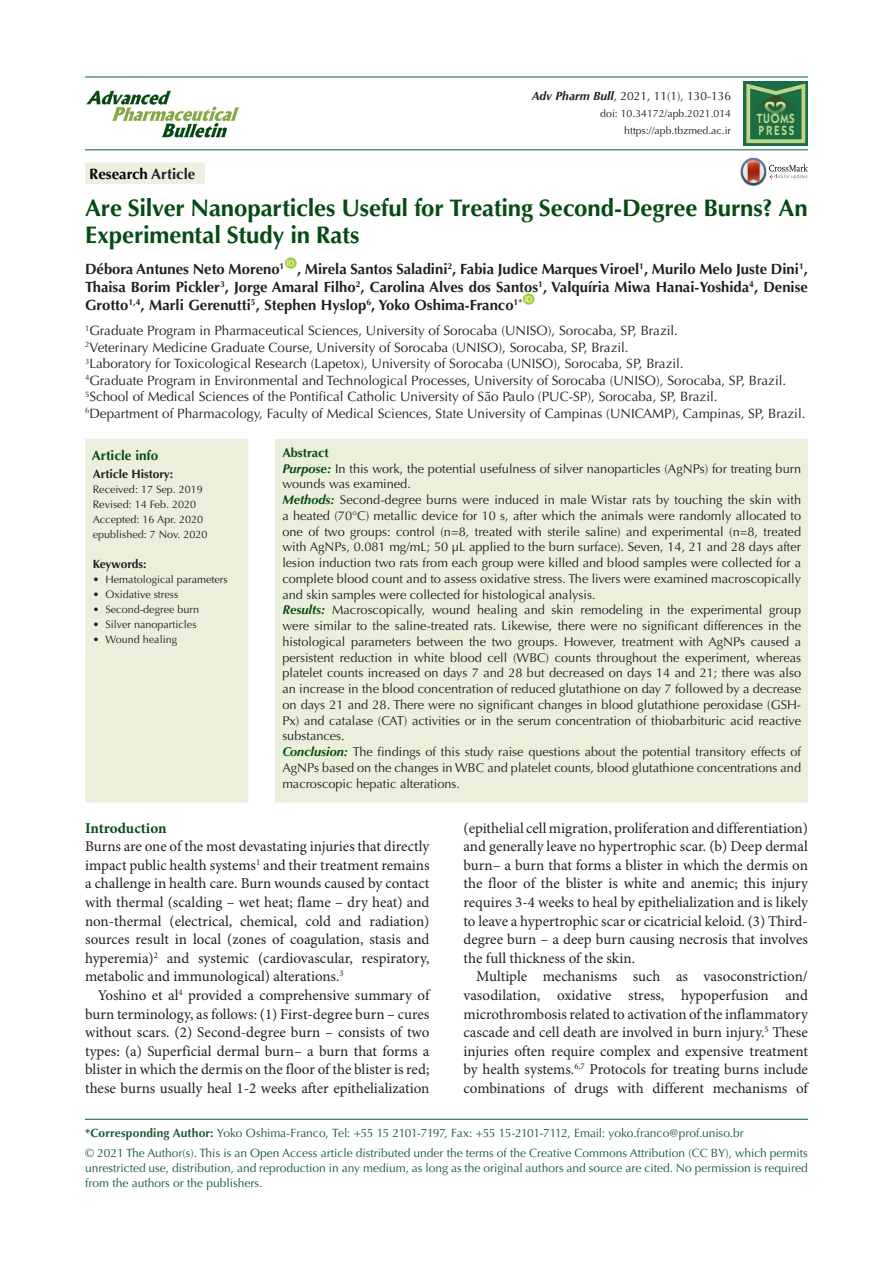
<style>
.page{position:relative;width:893px;height:1263px;background:#fff}
.page>*{position:absolute;margin:0;border:0;box-sizing:border-box;transform-origin:0 0}
.t1{font:700 24px/27px "Optima LT Std";letter-spacing:-.005em;color:#054b14}
.t2{font:15px/18.6px "Minion Pro";color:#231f20;text-align:justify}
.t3{font:700 15px "Optima LT Std";color:#040503}
.t4{font:700 15px "Minion Pro";letter-spacing:-.005em;color:#054b14}
.t5{font:700 14.85px/18px "Optima LT Std";color:#231f20;text-align:justify}
.t6{font:13.5px "Optima LT Std";color:#231f20}
.t7{font:700 13.5px "Optima LT Std";color:#054b14}
.t8{font:600 13.35px/11.7px "ITC Kabel Std";letter-spacing:.11em;color:#c1d888;scale:.85 1}
.t9{font:12.75px/15.8px "Optima LT Std";color:#231f20;text-align:justify}
.t10{font:700 12.75px "Optima LT Std";color:#054b14}
.corresponding{font:12px/15px "Optima LT Std";color:#195a37;text-align:justify}
.t11{font:12px "Optima LT Std";color:#231f20}
.t12{font:700 12px "Optima LT Std";color:#231f20}
.t13{font:700 12px "Optima LT Std";letter-spacing:-.02em;color:#231f20}
.t14{font:10.8px "Optima LT Std";color:#231f20}
.t15{font:10.5px "Optima LT Std";color:#231f20}
.t16{font:7.8px "Arial";color:#fff}
.s1{color:#231f20}
.s2{font-weight:700;font-style:italic}
.s3{font-weight:700;font-style:italic;color:#054b14}
.s4{font-weight:700}
</style>
<div class="page">
<hr style="left:85px;top:149px;width:723px;height:1px;background:#1e7252">
<hr style="left:85px;top:76px;width:723px;height:2px;background:#1e7252">
<div style="left:285px;top:257px;width:12px;height:12px;background:#a6ce39;border-radius:50%"></div>
<div style="left:523px;top:293px;width:12px;height:12px;background:#a6ce39;border-radius:50%"></div>
<div style="left:85px;top:162px;width:120px;height:22px;background:#ebf1de;border-radius:2px"></div>
<div style="left:85px;top:439px;width:163px;height:363px;background:#ebf0dc"></div>
<div style="left:275px;top:439px;width:533px;height:363px;background:#ebf0dc"></div>
<svg style="left:741px;top:158px;width:67px;height:27px"></svg>
<hr style="left:85px;top:1119px;width:723px;height:1px;background:#1e7252">
<img style="left:86px;top:90px;width:154px;height:48px">
<svg style="left:743px;top:81px;width:65px;height:65px"></svg>
<svg style="left:746px;top:84px;width:59px;height:59px;background:#478755"></svg>
<p class="t3" style="left:89px;top:165px;width:108px">Research <span class="s1">Article</span></p>
<p class="t11" style="left:532px;top:89px;width:201px"><span class="s2">Adv Pharm Bull</span>, 2021, 11(1), 130-136</p>
<p class="t15" style="left:600px;top:108px;width:132px">doi: 10.34172/apb.2021.014</p>
<p class="t15" style="left:624px;top:125px;width:108px">https://apb.tbzmed.ac.ir</p>
<p class="t8" style="left:757px;top:112px;width:46px">TUOMS<br>PRESS</p>
<p class="t1" style="left:85px;top:195px;width:724px">Are Silver Nanoparticles Useful for Treating Second-Degree Burns? An<br>Experimental Study in Rats</p>
<p class="t5" style="left:85px;top:260px;width:201px">Débora Antunes Neto Moreno<sup>1</sup></p>
<p class="t16" style="left:287px;top:258px;width:9px">ID</p>
<p class="t5" style="left:85px;top:260px;width:724px;text-indent:212px">, Mirela Santos Saladini<sup>2</sup>, Fabia Judice Marques Viroel<sup>1</sup>, Murilo Melo Juste Dini<sup>1</sup>, Thaisa Borim Pickler<sup>3</sup>, Jorge Amaral Filho<sup>2</sup>, Carolina Alves dos Santos<sup>1</sup>, Valquíria Miwa Hanai-Yoshida<sup>4</sup>, Denise Grotto<sup>1,4</sup>, Marli Gerenutti<sup>5</sup>, Stephen Hyslop<sup>6</sup>, Yoko Oshima-Franco<sup>1*</sup></p>
<p class="t16" style="left:525px;top:294px;width:9px">ID</p>
<p class="t6" style="left:85px;top:323px;width:594px"><sup>1</sup>Graduate Program in Pharmaceutical Sciences, University of Sorocaba (UNISO), Sorocaba, SP, Brazil.</p>
<p class="t6" style="left:85px;top:339px;width:545px"><sup>2</sup>Veterinary Medicine Graduate Course, University of Sorocaba (UNISO), Sorocaba, SP, Brazil.</p>
<p class="t6" style="left:85px;top:356px;width:600px"><sup>3</sup>Laboratory for Toxicological Research (Lapetox), University of Sorocaba (UNISO), Sorocaba, SP, Brazil.</p>
<p class="t6" style="left:85px;top:372px;width:703px"><sup>4</sup>Graduate Program in Environmental and Technological Processes, University of Sorocaba (UNISO), Sorocaba, SP, Brazil.</p>
<p class="t6" style="left:85px;top:389px;width:634px"><sup>5</sup>School of Medical Sciences of the Pontifical Catholic University of São Paulo (PUC-SP), Sorocaba, SP, Brazil.</p>
<p class="t6" style="left:85px;top:405px;width:722px"><sup>6</sup>Department of Pharmacology, Faculty of Medical Sciences, State University of Campinas (UNICAMP), Campinas, SP, Brazil.</p>
<p class="t7" style="left:92px;top:447px;width:68px">Article info</p>
<p class="t12" style="left:93px;top:467px;width:82px">Article History:</p>
<p class="t14" style="left:93px;top:483px;width:112px">Received: 17 Sep. 2019</p>
<p class="t14" style="left:93px;top:498px;width:105px">Revised: 14 Feb. 2020</p>
<p class="t14" style="left:93px;top:513px;width:112px">Accepted: 16 Apr. 2020</p>
<p class="t14" style="left:93px;top:528px;width:116px">epublished: 7 Nov. 2020</p>
<p class="t13" style="left:93px;top:557px;width:55px">Keywords:</p>
<p class="t14" style="left:93px;top:573px;width:137px">• Hematological parameters</p>
<p class="t14" style="left:93px;top:588px;width:87px">• Oxidative stress</p>
<p class="t14" style="left:93px;top:603px;width:108px">• Second-degree burn</p>
<p class="t14" style="left:93px;top:618px;width:105px">• Silver nanoparticles</p>
<p class="t14" style="left:93px;top:633px;width:86px">• Wound healing</p>
<p class="t10" style="left:282px;top:445px;width:48px">Abstract</p>
<p class="t9" style="left:282px;top:460px;width:520px"><span class="s3">Purpose:</span> In this work, the potential usefulness of silver nanoparticles (AgNPs) for treating burn wounds was examined.</p>
<p class="t9" style="left:282px;top:492px;width:520px"><span class="s3">Methods:</span> Second-degree burns were induced in male Wistar rats by touching the skin with a heated (70°C) metallic device for 10 s, after which the animals were randomly allocated to one of two groups: control (n=8, treated with sterile saline) and experimental (n=8, treated with AgNPs, 0.081 mg/mL; 50 µL applied to the burn surface). Seven, 14, 21 and 28 days after lesion induction two rats from each group were killed and blood samples were collected for a complete blood count and to assess oxidative stress. The livers were examined macroscopically and skin samples were collected for histological analysis.</p>
<p class="t9" style="left:282px;top:602px;width:520px"><span class="s3">Results:</span> Macroscopically, wound healing and skin remodeling in the experimental group were similar to the saline-treated rats. Likewise, there were no significant differences in the histological parameters between the two groups. However, treatment with AgNPs caused a persistent reduction in white blood cell (WBC) counts throughout the experiment, whereas platelet counts increased on days 7 and 28 but decreased on days 14 and 21; there was also an increase in the blood concentration of reduced glutathione on day 7 followed by a decrease on days 21 and 28. There were no significant changes in blood glutathione peroxidase (GSH-Px) and catalase (CAT) activities or in the serum concentration of thiobarbituric acid reactive substances.</p>
<p class="t9" style="left:282px;top:744px;width:520px"><span class="s3">Conclusion:</span> The findings of this study raise questions about the potential transitory effects of AgNPs based on the changes in WBC and platelet counts, blood glutathione concentrations and macroscopic hepatic alterations.</p>
<p class="t2" style="left:463px;top:819px;width:346px">(epithelial cell migration, proliferation and differentiation) and generally leave no hypertrophic scar. (b) Deep dermal burn– a burn that forms a blister in which the dermis on the floor of the blister is white and anemic; this injury requires 3-4 weeks to heal by epithelialization and is likely to leave a hypertrophic scar or cicatricial keloid. (3) Third&shy;degree burn – a deep burn causing necrosis that involves the full thickness of the skin.</p>
<p class="t2" style="left:463px;top:968px;width:346px;text-indent:13px">Multiple mechanisms such as vasoconstriction/ vasodilation, oxidative stress, hypoperfusion and microthrombosis related to activation of the inflammatory cascade and cell death are involved in burn injury.<sup>5</sup> These injuries often require complex and expensive treatment by health systems.<sup>6,7</sup> Protocols for treating burns include combinations of drugs with different mechanisms of</p>
<p class="corresponding" style="left:85px;top:1126px;width:660px"><span class="s4">*Corresponding Author:</span> Yoko Oshima-Franco, Tel: +55 15 2101-7197, Fax: +55 15-2101-7112, Email: yoko.franco@prof.uniso.br</p>
<p class="corresponding" style="left:85px;top:1145px;width:724px">© 2021 The Author(s). This is an Open Access article distributed under the terms of the Creative Commons Attribution (CC BY), which permits unrestricted use, distribution, and reproduction in any medium, as long as the original authors and source are cited. No permission is required from the authors or the publishers.</p>
<p class="t4" style="left:85px;top:817px;width:83px">Introduction</p>
<p class="t2" style="left:85px;top:838px;width:346px">Burns are one of the most devastating injuries that directly impact public health systems<sup>1</sup> and their treatment remains a challenge in health care. Burn wounds caused by contact with thermal (scalding – wet heat; flame – dry heat) and non-thermal (electrical, chemical, cold and radiation) sources result in local (zones of coagulation, stasis and hyperemia)<sup>2</sup> and systemic (cardiovascular, respiratory, metabolic and immunological) alterations.<sup>3</sup></p>
<p class="t2" style="left:85px;top:986px;width:346px;text-indent:13px">Yoshino et al<sup>4</sup> provided a comprehensive summary of burn terminology, as follows: (1) First-degree burn – cures without scars. (2) Second-degree burn – consists of two types: (a) Superficial dermal burn– a burn that forms a blister in which the dermis on the floor of the blister is red; these burns usually heal 1-2 weeks after epithelialization</p>
</div>
